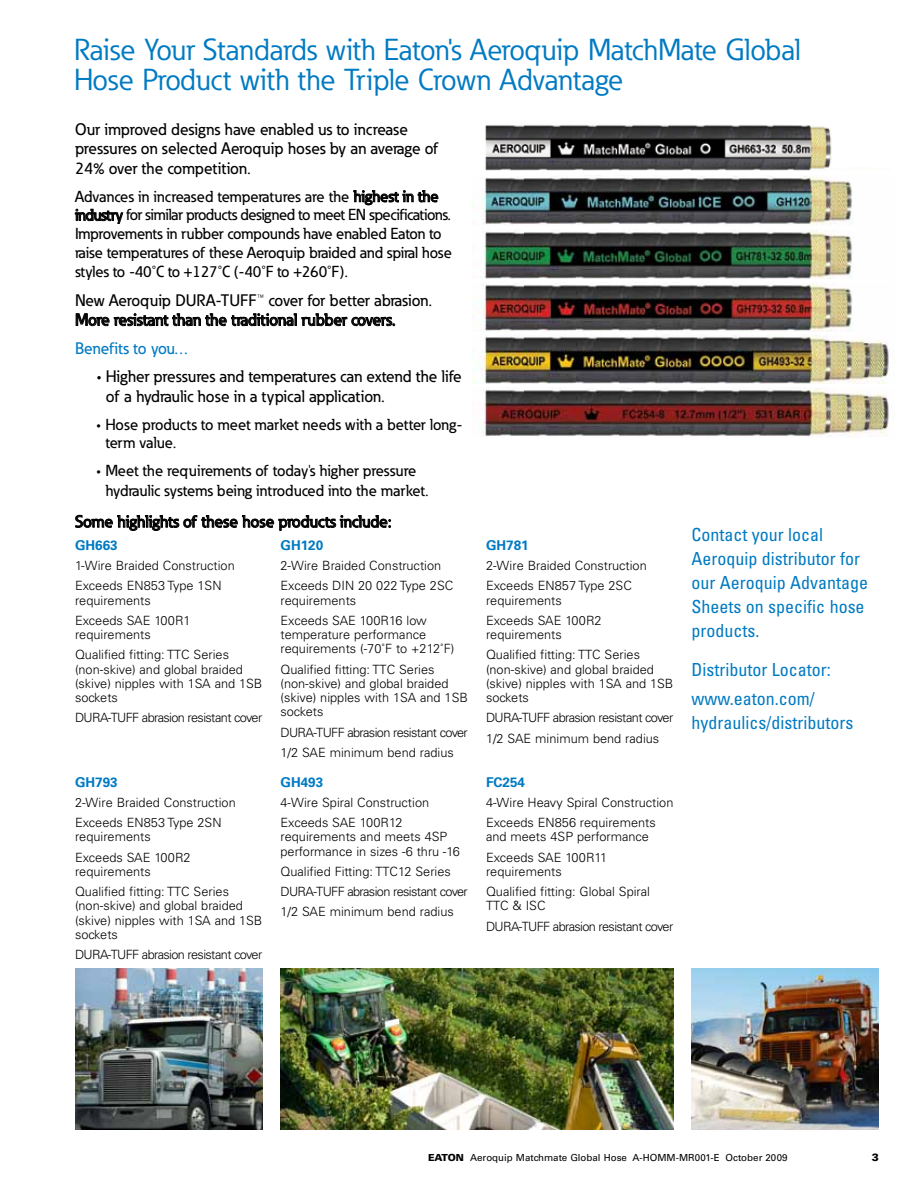
<style>
.page{position:relative;width:918px;height:1188px;background:#fff}
.page>*{position:absolute;margin:0;border:0;box-sizing:border-box;transform-origin:0 0}
.t1{font:30px/30px "Eaton";color:#007ac2}
.t2{font:condensed 18px/24px "Univers LT Std";color:#007ac2}
.t3{font:500 16.5px/19.5px "Eaton";color:#000}
.t4{font:500 16.5px "Eaton";letter-spacing:-.015em;color:#007ac2}
.t5{font:500 15.75px/18.9px "Eaton";letter-spacing:-.01em;color:#000}
.t6{font:700 13.5px "Univers LT Std";color:#007ac2}
.t7{font:300 12.75px/20.2px "Univers LT Std";color:#000}
.t8{font:300 12.75px/20.2px "Univers LT Std";letter-spacing:-.05em;color:#000}
.t9{font:900 10.5px "Univers LT Std";color:#000}
.t10{font:9.75px "Univers LT Std";color:#000}
.s1{font-weight:900}
</style>
<div class="page">
<svg style="left:353px;top:190px;width:85px;height:15px"></svg>
<svg style="left:75px;top:209px;width:48px;height:15px"></svg>
<svg style="left:76px;top:313px;width:319px;height:14px"></svg>
<svg style="left:75px;top:515px;width:316px;height:16px"></svg>
<img style="left:692px;top:969px;width:187px;height:161px">
<img style="left:75px;top:969px;width:187px;height:161px">
<img style="left:280px;top:969px;width:394px;height:161px">
<img style="left:472px;top:387px;width:417px;height:50px">
<img style="left:472px;top:175px;width:381px;height:50px">
<img style="left:472px;top:335px;width:417px;height:49px">
<img style="left:485px;top:125px;width:347px;height:46px">
<img style="left:483px;top:230px;width:370px;height:49px">
<img style="left:472px;top:282px;width:381px;height:49px">
<h1 class="t1" style="left:74px;top:35px;width:728px">Raise Your Standards with Eaton's Aeroquip MatchMate Global<br>Hose Product with the Triple Crown Advantage</h1>
<p class="t3" style="left:75px;top:119px;width:365px">Our improved designs have enabled us to increase pressures on selected Aeroquip hoses by an average of<br>24% over the competition.</p>
<p class="t5" style="left:75px;top:187px;width:379px">Advances in increased temperatures are the highest in the industry for similar products designed to meet EN specifications.<br>Improvements in rubber compounds have enabled Eaton to raise temperatures of these Aeroquip braided and spiral hose styles to -40˚C to +127˚C (-40˚F to +260˚F).</p>
<p class="t3" style="left:75px;top:290px;width:358px">New Aeroquip Dura-Tuff ™ cover for better abrasion.<br>More resistant than the traditional rubber covers.</p>
<p class="t4" style="left:75px;top:338px;width:114px">Benefits to you…</p>
<p class="t3" style="left:106px;top:367px;width:357px;text-indent:-10px">• Higher pressures and temperatures can extend the life of a hydraulic hose in a typical application.</p>
<p class="t5" style="left:105px;top:415px;width:358px;text-indent:-9px">• Hose products to meet market needs with a better long&shy;term value.</p>
<p class="t5" style="left:105px;top:461px;width:325px;line-height:19.5px;text-indent:-9px">• Meet the requirements of today's higher pressure hydraulic systems being introduced into the market.</p>
<p class="t3" style="left:75px;top:512px;width:318px">Some highlights of these hose products include:</p>
<p class="t6" style="left:75px;top:537px;width:44px">GH663</p>
<p class="t7" style="left:75px;top:555px;width:161px">1-Wire Braided Construction<br>Exceeds EN853 Type 1SN</p>
<p class="t7" style="left:75px;top:590px;width:117px">requirements<br>Exceeds SAE 100R 1</p>
<p class="t7" style="left:75px;top:624px;width:156px">requirements<br>Qualified fitting: TTC Series</p>
<p class="t7" style="left:75px;top:662px;width:189px;line-height:14.2px">(non-skive) and global braided (skive) nipples with 1SA and 1SB sockets</p>
<p class="t8" style="left:75px;top:708px;width:189px">Dura-Tuff abrasion resistant cover</p>
<p class="t6" style="left:75px;top:774px;width:44px">GH793</p>
<p class="t7" style="left:75px;top:792px;width:162px">2-Wire Braided Construction<br>Exceeds EN853 Type 2SN</p>
<p class="t7" style="left:75px;top:827px;width:117px">requirements<br>Exceeds SAE 100R2</p>
<p class="t7" style="left:75px;top:861px;width:156px">requirements<br>Qualified fitting: TTC Series</p>
<p class="t7" style="left:75px;top:899px;width:189px;line-height:14.2px">(non-skive) and global braided (skive) nipples with 1SA and 1SB sockets</p>
<p class="t8" style="left:75px;top:944px;width:189px">Dura-Tuff abrasion resistant cover</p>
<p class="t6" style="left:280px;top:537px;width:44px">GH120</p>
<p class="t7" style="left:280px;top:555px;width:174px">2-Wire Braided Construction<br>Exceeds DIN 20 022 Type 2SC</p>
<p class="t7" style="left:280px;top:590px;width:148px">requirements<br>Exceeds SAE 100R 16 low</p>
<p class="t7" style="left:280px;top:627px;width:175px;line-height:14.2px">temperature performance requirements (-70˚F to +212˚F)</p>
<p class="t7" style="left:280px;top:662px;width:189px;line-height:14.2px">Qualified fitting: TTC Series (non-skive) and global braided (skive) nipples with 1SA and 1SB sockets</p>
<p class="t8" style="left:280px;top:722px;width:189px">Dura-Tuff abrasion resistant cover<br>1/2 SAE minimum bend radius</p>
<p class="t6" style="left:280px;top:774px;width:44px">GH493</p>
<p class="t7" style="left:280px;top:792px;width:150px">4-Wire Spiral Construction<br>Exceeds SAE 100R 12</p>
<p class="t7" style="left:280px;top:830px;width:181px;line-height:14.2px">requirements and meets 4SP performance in sizes -6 thru -16</p>
<p class="t7" style="left:280px;top:861px;width:189px">Qualified Fitting: TTC12 Series<br>Dura-Tuff abrasion resistant cover<br>1/2 SAE minimum bend radius</p>
<p class="t6" style="left:486px;top:537px;width:44px">GH781</p>
<p class="t7" style="left:486px;top:555px;width:162px">2-Wire Braided Construction<br>Exceeds EN857 Type 2SC</p>
<p class="t7" style="left:486px;top:590px;width:117px">requirements<br>Exceeds SAE 100R2</p>
<p class="t7" style="left:486px;top:624px;width:156px">requirements<br>Qualified fitting: TTC Series</p>
<p class="t7" style="left:486px;top:662px;width:189px;line-height:14.2px">(non-skive) and global braided (skive) nipples with 1SA and 1SB sockets</p>
<p class="t8" style="left:486px;top:708px;width:189px">Dura-Tuff abrasion resistant cover<br>1/2 SAE minimum bend radius</p>
<p class="t6" style="left:486px;top:774px;width:41px">FC254</p>
<p class="t7" style="left:486px;top:792px;width:189px">4-Wire Heavy Spiral Construction<br>Exceeds EN856 requirements</p>
<p class="t7" style="left:486px;top:827px;width:165px">and meets 4SP performance<br>Exceeds SAE 100R 11</p>
<p class="t7" style="left:486px;top:861px;width:166px">requirements<br>Qualified fitting: Global Spiral</p>
<p class="t8" style="left:486px;top:896px;width:189px">TTC &amp; ISC<br>Dura-Tuff abrasion resistant cover</p>
<h2 class="t2" style="left:692px;top:522px;width:178px">Contact your local<br>Aeroquip distributor for our Aeroquip Advantage<br>Sheets on specific hose products.</h2>
<h2 class="t2" style="left:692px;top:655px;width:141px;line-height:28.5px">Distributor Locator: www.eaton.com/</h2>
<h2 class="t2" style="left:692px;top:710px;width:163px">hydraulics/distributors</h2>
<p class="t10" style="left:428px;top:1151px;width:361px"><span class="s1">EATON</span> Aeroquip Matchmate Global Hose A-HOMM-MR001-E October 2009</p>
<p class="t9" style="left:872px;top:1151px;width:9px">3</p>
</div>
